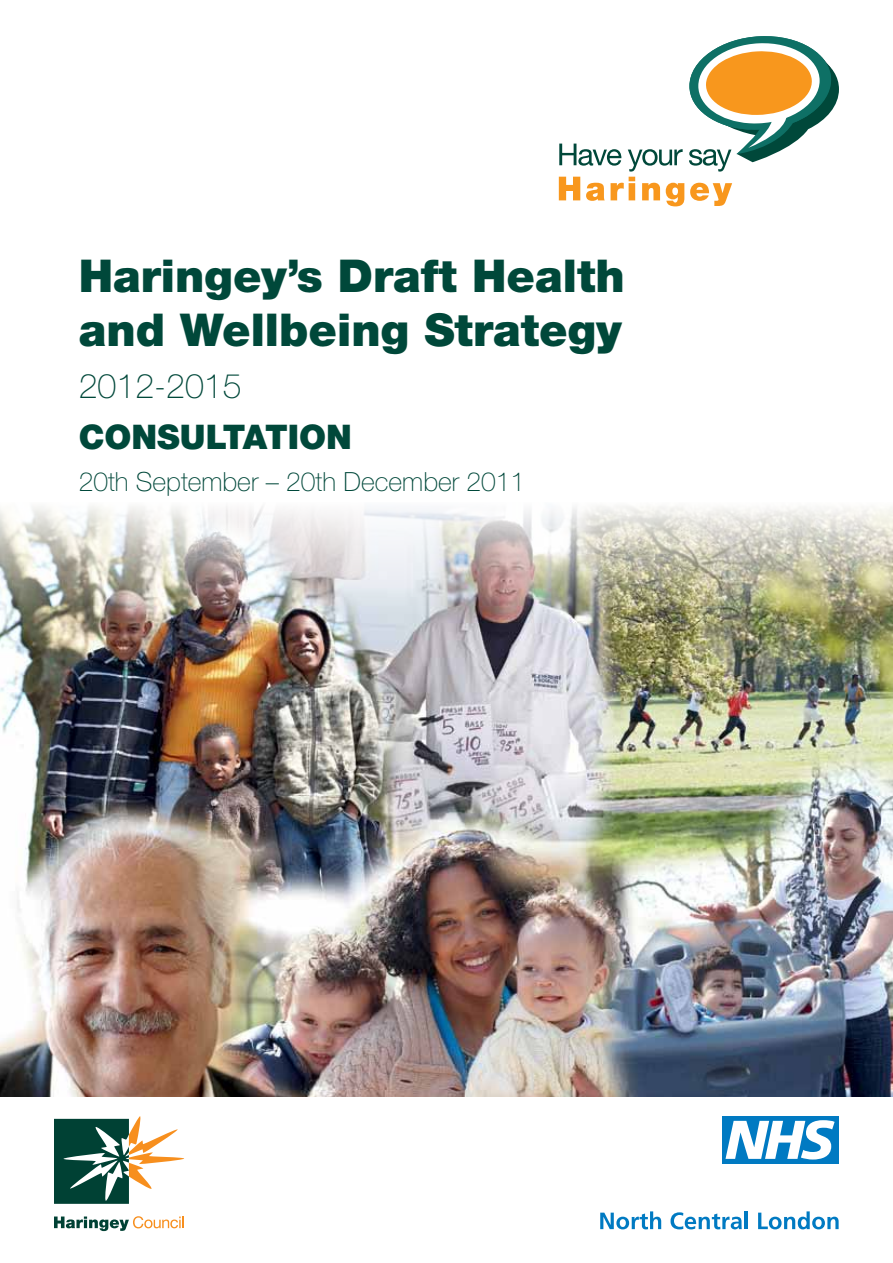
<style>
.page{position:relative;width:893px;height:1263px;background:#fff}
.page>*{position:absolute;margin:0;border:0;box-sizing:border-box;transform-origin:0 0}
.t1{font:900 45.3px/54.3px "Helvetica Neue LT Std";color:#00483a}
.t2{font:900 33.9px "Helvetica Neue LT Std";color:#00483a}
.t3{font:100 33.9px "Helvetica Neue LT Std";color:#00483a}
.t4{font:100 26.4px "Helvetica Neue LT Std";color:#00483a}
</style>
<div class="page">
<img style="left:0;top:506px;width:893px;height:591px">
<svg style="left:559px;top:36px;width:280px;height:170px"></svg>
<svg style="left:54px;top:1116px;width:130px;height:88px"></svg>
<svg style="left:54px;top:1216px;width:130px;height:15px"></svg>
<div style="left:722px;top:1116px;width:117px;height:47px;background:#007ac2"></div>
<svg style="left:725px;top:1120px;width:110px;height:39px"></svg>
<svg style="left:600px;top:1211px;width:61px;height:18px"></svg>
<svg style="left:670px;top:1212px;width:72px;height:17px"></svg>
<hr style="left:745px;top:1211px;width:3px;height:18px;background:#007ac2">
<svg style="left:758px;top:1211px;width:81px;height:18px"></svg>
<p class="t1" style="left:79px;top:248px;width:548px">Haringey’s Draft Health and Wellbeing Strategy</p>
<p class="t3" style="left:79px;top:366px;width:165px">2012-2015</p>
<p class="t2" style="left:79px;top:417px;width:275px">CONSULTATION</p>
<p class="t4" style="left:79px;top:467px;width:448px">20th September – 20th December 2011</p>
</div>
